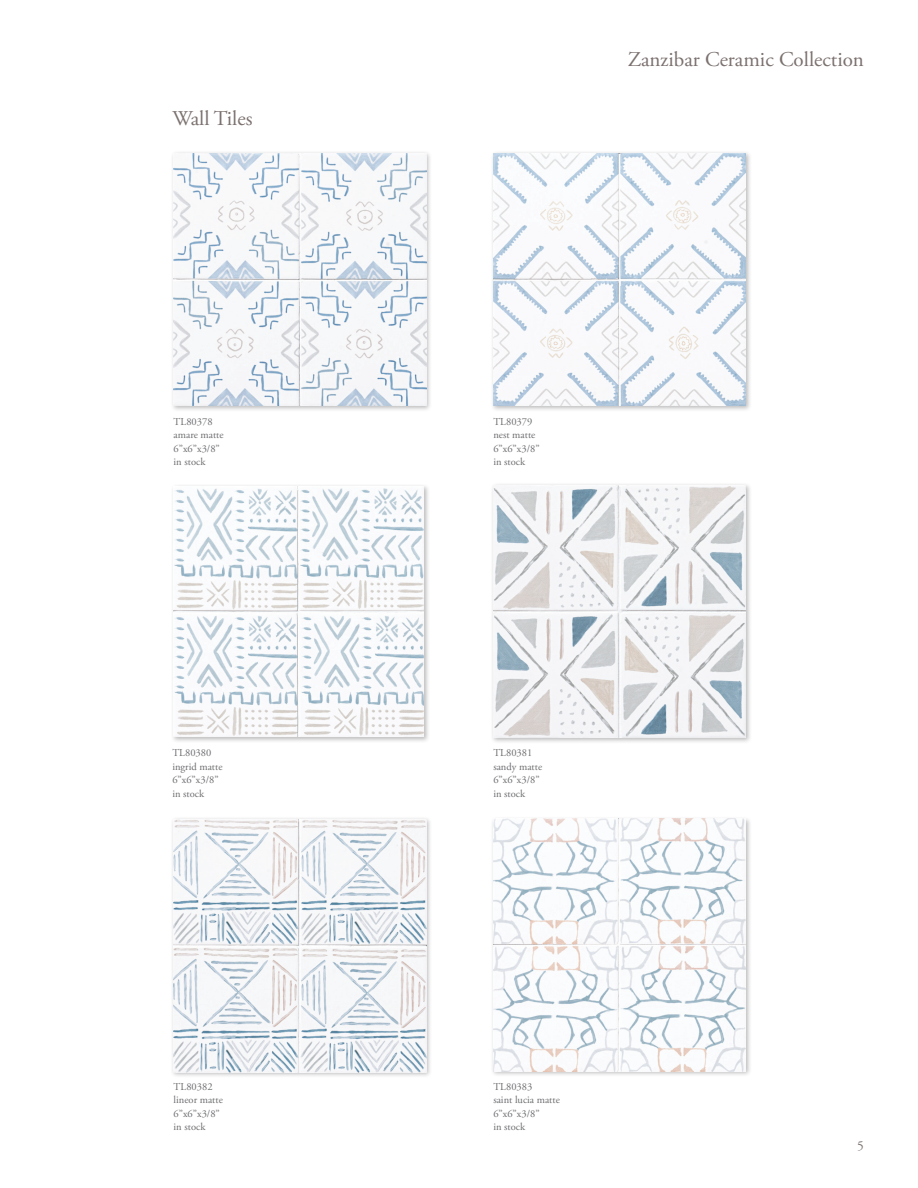
<style>
.page{position:relative;width:918px;height:1188px;background:#fff}
.page>*{position:absolute;margin:0;border:0;box-sizing:border-box;transform-origin:0 0}
.t1{font:21px "Adobe Garamond Pro";color:#7b716f}
.t2{font:13.5px "Adobe Garamond Pro";color:#7b716f}
.t3{font:10.5px "Adobe Garamond Pro";color:#6c6d70}
</style>
<div class="page">
<div style="left:490px;top:150px;width:262px;height:262px;background:#231f20;opacity:.3"></div>
<img style="left:493px;top:154px;width:253px;height:252px">
<div style="left:170px;top:483px;width:260px;height:260px;background:#231f20;opacity:.3"></div>
<img style="left:173px;top:486px;width:251px;height:251px">
<div style="left:170px;top:150px;width:262px;height:262px;background:#231f20;opacity:.3"></div>
<img style="left:174px;top:154px;width:252px;height:252px">
<div style="left:490px;top:482px;width:262px;height:261px;background:#231f20;opacity:.3"></div>
<img style="left:493px;top:485px;width:253px;height:253px">
<div style="left:170px;top:817px;width:262px;height:261px;background:#231f20;opacity:.3"></div>
<img style="left:174px;top:820px;width:252px;height:252px">
<div style="left:490px;top:816px;width:262px;height:261px;background:#231f20;opacity:.3"></div>
<img style="left:493px;top:819px;width:253px;height:252px">
<p class="t1" style="left:172px;top:106px;width:82px">Wall Tiles</p>
<p class="t3" style="left:174px;top:415px;width:40px">TL80378</p>
<p class="t3" style="left:174px;top:428px;width:52px">amare matte</p>
<p class="t3" style="left:174px;top:442px;width:48px">6”x6”x3/8”</p>
<p class="t3" style="left:174px;top:455px;width:33px">in stock</p>
<p class="t3" style="left:172px;top:747px;width:40px">TL80380</p>
<p class="t3" style="left:172px;top:760px;width:52px">ingrid matte</p>
<p class="t3" style="left:172px;top:774px;width:48px">6”x6”x3/8”</p>
<p class="t3" style="left:172px;top:787px;width:33px">in stock</p>
<p class="t3" style="left:174px;top:1080px;width:40px">TL80382</p>
<p class="t3" style="left:174px;top:1094px;width:51px">lineor matte</p>
<p class="t3" style="left:174px;top:1107px;width:48px">6”x6”x3/8”</p>
<p class="t3" style="left:174px;top:1121px;width:33px">in stock</p>
<p class="t1" style="left:628px;top:47px;width:238px">Zanzibar Ceramic Collection</p>
<p class="t3" style="left:493px;top:415px;width:40px">TL80379</p>
<p class="t3" style="left:493px;top:428px;width:44px">nest matte</p>
<p class="t3" style="left:493px;top:442px;width:48px">6”x6”x3/8”</p>
<p class="t3" style="left:493px;top:455px;width:33px">in stock</p>
<p class="t3" style="left:493px;top:747px;width:40px">TL80381</p>
<p class="t3" style="left:493px;top:760px;width:50px">sandy matte</p>
<p class="t3" style="left:493px;top:774px;width:48px">6”x6”x3/8”</p>
<p class="t3" style="left:493px;top:787px;width:33px">in stock</p>
<p class="t3" style="left:493px;top:1080px;width:40px">TL80383</p>
<p class="t3" style="left:493px;top:1094px;width:68px">saint lucia matte</p>
<p class="t3" style="left:493px;top:1107px;width:48px">6”x6”x3/8”</p>
<p class="t3" style="left:493px;top:1121px;width:33px">in stock</p>
<p class="t2" style="left:857px;top:1137px;width:8px">5</p>
</div>
